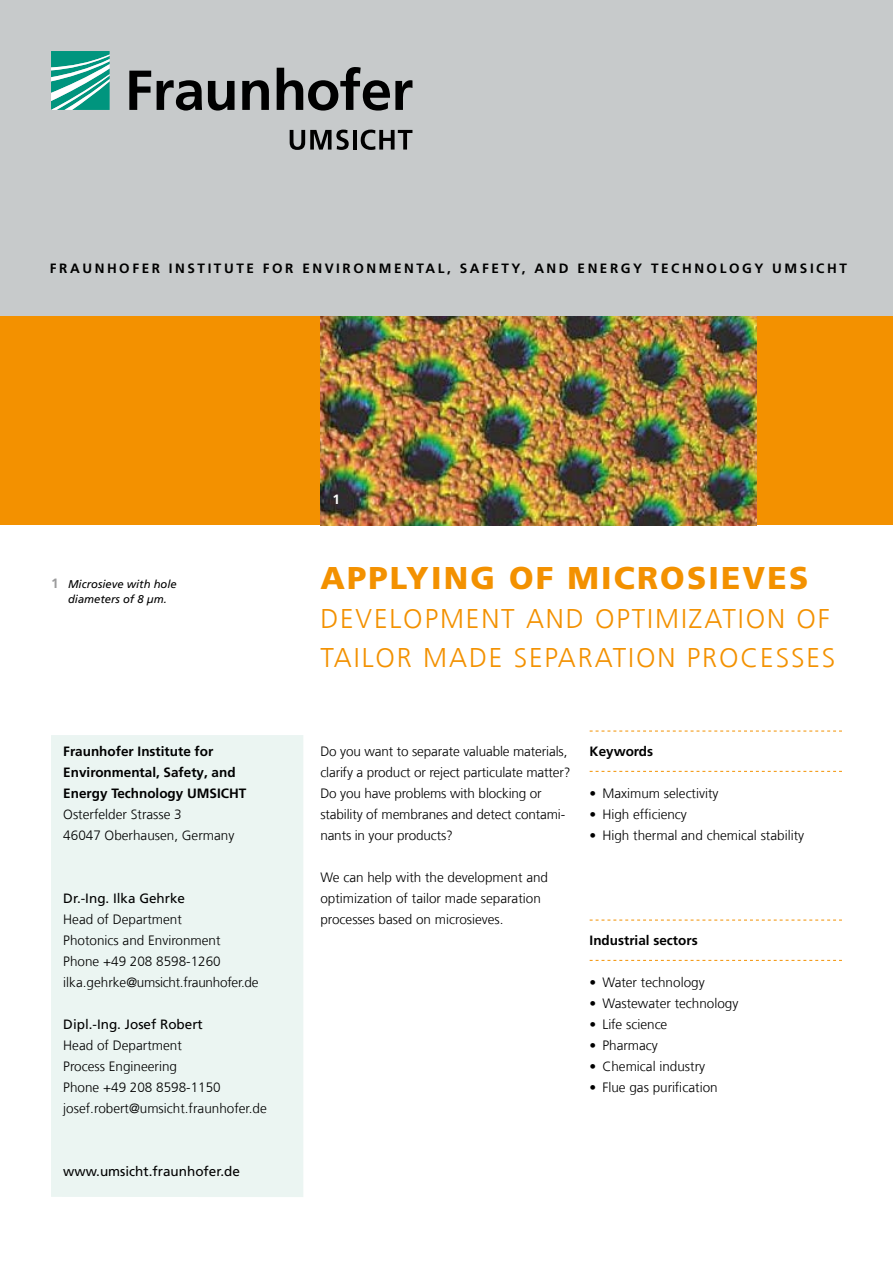
<style>
.page{position:relative;width:893px;height:1263px;background:#fff}
.page>*{position:absolute;margin:0;border:0;box-sizing:border-box;transform-origin:0 0}
.t1{font:900 31.5px "Frutiger LT Com";letter-spacing:.07em;color:#f39100}
.t2{font:300 27px/39px "Frutiger LT Com";letter-spacing:.07em;color:#f39100}
.t3{font:300 13.5px/21px "Frutiger LT Com";color:#000}
.t4{font:700 13.5px/21px "Frutiger LT Com";color:#000}
.t5{font:700 13.5px "Frutiger LT Com";letter-spacing:.19em;color:#000}
.t6{font:13.5px "Frutiger LT Com";color:#000}
.t7{font:700 13.5px "Frutiger LT Com";color:#fff}
.t8{font:italic 11.25px/15px "Frutiger LT Com";color:#000}
.s1{font-weight:700;font-style:normal;font-size:13.5px;color:#9c9c9d}
</style>
<div class="page">
<div style="left:0;top:315px;width:893px;height:210px;background:#f39100"></div>
<img style="left:320px;top:315px;width:436px;height:210px">
<div style="left:0;top:0;width:893px;height:315px;background:#c7cacb"></div>
<svg style="left:51px;top:51px;width:59px;height:59px;background:#4bb3a3"></svg>
<svg style="left:129px;top:67px;width:283px;height:44px"></svg>
<svg style="left:290px;top:130px;width:59px;height:20px"></svg>
<hr style="left:353px;top:130px;width:4px;height:20px;background:#000">
<svg style="left:361px;top:130px;width:51px;height:20px"></svg>
<svg style="left:590px;top:731px;width:252px;height:1px"></svg>
<svg style="left:590px;top:771px;width:252px;height:1px"></svg>
<svg style="left:590px;top:920px;width:252px;height:1px"></svg>
<svg style="left:590px;top:960px;width:252px;height:1px"></svg>
<div style="left:51px;top:735px;width:252px;height:462px;background:#ebf5f2"></div>
<p class="t5" style="left:50px;top:261px;width:798px">FRAUNHOFER INSTITUTE FOR ENVIRONMENTAL, SAFETY, AND ENERGY TECHNOLOGY UMSICHT</p>
<p class="t8" style="left:68px;top:576px;width:110px;text-indent:-17px"><span class="s1">1</span> Microsieve with hole diameters of 8 µm.</p>
<p class="t4" style="left:63px;top:741px;width:185px">Fraunhofer Institute for<br>Environmental, Safety, and<br>Energy Technology UMSICHT</p>
<p class="t3" style="left:63px;top:804px;width:173px">Osterfelder Strasse 3<br>46047 Oberhausen, Germany</p>
<p class="t6" style="left:63px;top:890px;width:123px">Dr.-Ing. Ilka Gehrke</p>
<p class="t3" style="left:63px;top:909px;width:197px">Head of Department<br>Photonics and Environment<br>Phone +49 208 8598-1260 ilka.gehrke@umsicht.fraunhofer.de</p>
<p class="t6" style="left:63px;top:1016px;width:141px">Dipl.-Ing. Josef Robert</p>
<p class="t3" style="left:63px;top:1035px;width:205px">Head of Department<br>Process Engineering<br>Phone +49 208 8598-1150 josef.robert@umsicht.fraunhofer.de</p>
<p class="t6" style="left:63px;top:1163px;width:178px">www.umsicht.fraunhofer.de</p>
<p class="t7" style="left:332px;top:491px;width:9px">1</p>
<h1 class="t1" style="left:320px;top:559px;width:489px">APPLYING OF MICROSIEVES</h1>
<h2 class="t2" style="left:320px;top:599px;width:516px">DEVELOPMENT AND OPTIMIZATION OF<br>TAILOR MADE SEPARATION PROCESSES</h2>
<p class="t3" style="left:320px;top:741px;width:252px">Do you want to separate valuable materials, clarify a product or reject particulate matter?<br>Do you have problems with blocking or stability of membranes and detect contami&shy;nants in your products?</p>
<p class="t3" style="left:320px;top:867px;width:229px">We can help with the development and optimization of tailor made separation processes based on microsieves.</p>
<p class="t4" style="left:590px;top:741px;width:65px">Keywords</p>
<p class="t3" style="left:590px;top:783px;width:130px">• Maximum selectivity</p>
<p class="t3" style="left:590px;top:804px;width:99px">• High efficiency</p>
<p class="t3" style="left:590px;top:825px;width:216px">• High thermal and chemical stability</p>
<p class="t4" style="left:590px;top:930px;width:109px">Industrial sectors</p>
<p class="t3" style="left:590px;top:972px;width:117px">• Water technology</p>
<p class="t3" style="left:590px;top:993px;width:150px">• Wastewater technology</p>
<p class="t3" style="left:590px;top:1014px;width:79px">• Life science</p>
<p class="t3" style="left:590px;top:1035px;width:70px">• Pharmacy</p>
<p class="t3" style="left:590px;top:1056px;width:117px">• Chemical industry</p>
<p class="t3" style="left:590px;top:1077px;width:130px">• Flue gas purification</p>
</div>
